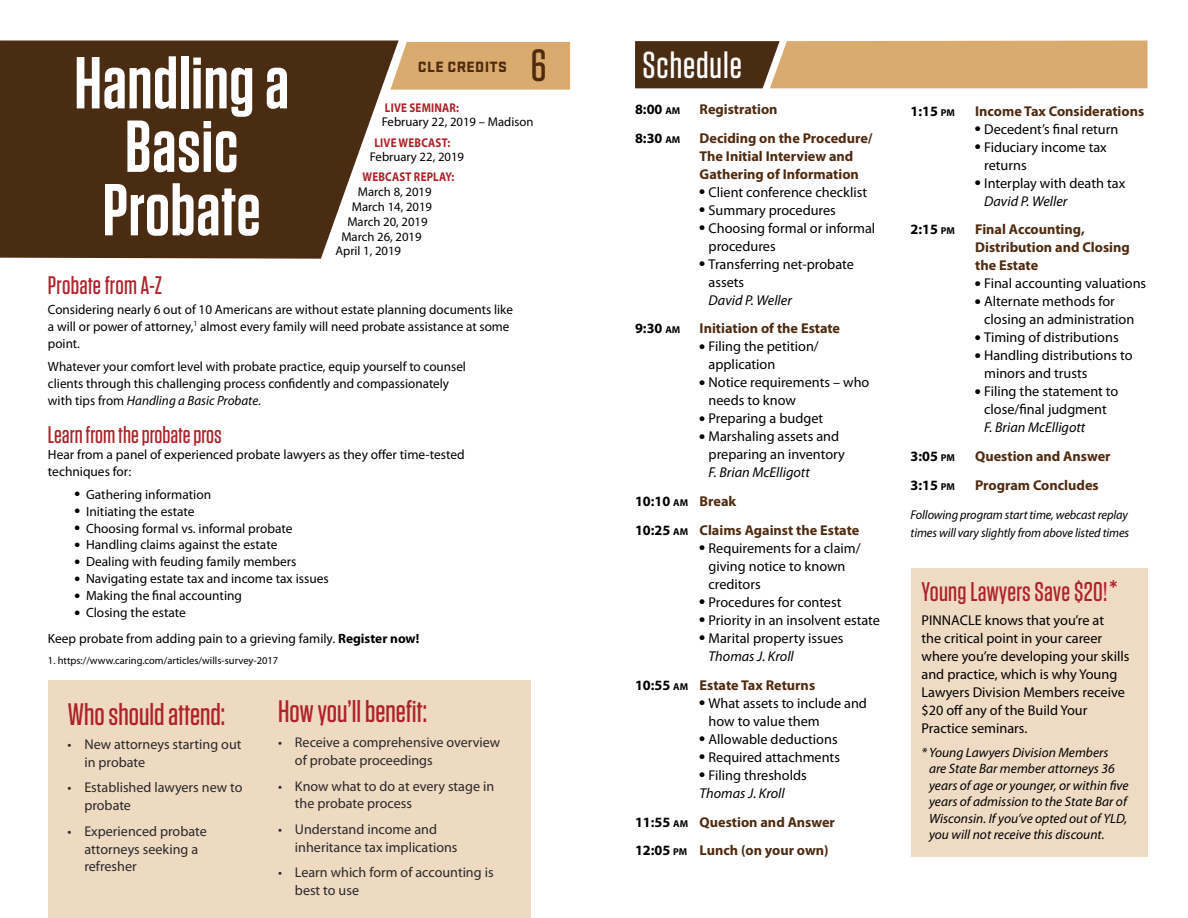
<style>
.page{position:relative;width:1188px;height:918px;background:#fff}
.page>*{position:absolute;margin:0;border:0;box-sizing:border-box;transform-origin:0 0}
.t1{font:600 73.35px/63.4px "Tungsten";letter-spacing:.01em;color:#fff;text-align:center}
.t2{font:500 45.15px "Tungsten";color:#4f2b10}
.t3{font:500 37.5px "Tungsten";letter-spacing:.025em;color:#fff}
.t4{font:500 31.05px "Tungsten";color:#ae222a}
.t5{font:500 27px "Tungsten";color:#ae222a}
.t6{font:500 25.35px "Tungsten";letter-spacing:.01em;color:#ae222a}
.t7{font:500 24px "Tungsten";color:#ae222a}
.t8{font:900 15.45px "Stratum 2";letter-spacing:.02em;color:#4f2b10}
.t9{font:14.25px/18px "Myriad Pro";color:#000}
.t10{font:700 14.25px/18px "Myriad Pro";color:#4f2b10}
.t11{font:700 14.25px "Myriad Pro";color:#000}
.t12{font:italic 14.25px "Myriad Pro";color:#000}
.t13{font:14.1px/17.7px "Myriad Pro";color:#292829}
.t14{font:italic 13.5px/16.5px "Myriad Pro";color:#000}
.t15{font:13.35px/17px "Myriad Pro";color:#000}
.t16{font:12.75px "Myriad Pro";color:#000}
.t17{font:italic 12.75px/18px "Myriad Pro";letter-spacing:-.01em;color:#000}
.t18{font:700 12.75px "Myriad Pro";letter-spacing:.02em;color:#ae222a;scale:.86 1}
.t19{font:10.5px "Myriad Pro";color:#000}
.s1{font-size:10.05px}
.s2{font-weight:400;font-style:italic;color:#000}
.s3{color:#000}
.s4{font-size:10.05px;color:#000}
.s5{font-style:italic}
.s6{font-weight:700}
</style>
<div class="page">
<div style="left:48px;top:681px;width:483px;height:237px;background:#eed9c1"></div>
<div style="left:400px;top:42px;width:170px;height:48px;background:#d9ab6f"></div>
<svg style="left:0;top:40px;width:400px;height:219px;background:#5d422b"></svg>
<svg style="left:635px;top:41px;width:512px;height:47px;background:#b38a58"></svg>
<div style="left:911px;top:568px;width:237px;height:288px;background:#efdbc4"></div>
<h2 class="t2" style="left:531px;top:38px;width:17px">6</h2>
<h1 class="t1" style="left:74px;top:50px;width:216px">Handling a<br>Basic<br>Probate</h1>
<h3 class="t3" style="left:643px;top:42px;width:101px">Schedule</h3>
<p class="t8" style="left:418px;top:55px;width:91px">CLE CREDITS</p>
<p class="t18" style="left:385px;top:99px;width:88px">LIVE SEMINAR:</p>
<p class="t16" style="left:382px;top:114px;width:153px">February 22, 2019 – Madison</p>
<p class="t18" style="left:374px;top:134px;width:90px">LIVE WEBCAST:</p>
<p class="t16" style="left:370px;top:148px;width:96px">February 22, 2019</p>
<p class="t18" style="left:362px;top:169px;width:109px">WEBCAST REPLAY:</p>
<p class="t16" style="left:358px;top:184px;width:75px">March 8, 2019</p>
<p class="t16" style="left:352px;top:199px;width:82px">March 14, 2019</p>
<p class="t16" style="left:347px;top:214px;width:82px">March 20, 2019</p>
<p class="t16" style="left:341px;top:228px;width:82px">March 26, 2019</p>
<p class="t16" style="left:335px;top:243px;width:67px">April 1, 2019</p>
<p class="t11" style="left:635px;top:100px;width:47px">8:00 <span class="s1">AM</span></p>
<p class="t10" style="left:700px;top:100px;width:80px">Registration</p>
<p class="t11" style="left:635px;top:128px;width:47px">8:30 <span class="s1">AM</span></p>
<p class="t10" style="left:700px;top:128px;width:175px">Deciding on the Procedure/<br>The Initial Interview and<br>Gathering of Information</p>
<p class="t9" style="left:700px;top:183px;width:169px">● Client conference checklist</p>
<p class="t9" style="left:700px;top:201px;width:138px">● Summary procedures</p>
<p class="t9" style="left:709px;top:219px;width:168px;text-indent:-9px">● Choosing formal or informal procedures</p>
<p class="t9" style="left:709px;top:255px;width:147px;text-indent:-9px">● Transferring net-probate assets</p>
<p class="t12" style="left:709px;top:291px;width:85px">David P. Weller</p>
<p class="t11" style="left:635px;top:319px;width:47px">9:30 <span class="s1">AM</span></p>
<p class="t10" style="left:700px;top:319px;width:142px">Initiation of the Estate</p>
<p class="t9" style="left:709px;top:337px;width:112px;text-indent:-9px">● Filing the petition/ application</p>
<p class="t9" style="left:709px;top:373px;width:162px;text-indent:-9px">● Notice requirements – who needs to know</p>
<p class="t9" style="left:700px;top:409px;width:125px">● Preparing a budget</p>
<p class="t9" style="left:709px;top:427px;width:138px;text-indent:-9px">● Marshaling assets and preparing an inventory</p>
<p class="t10" style="left:635px;top:458px;width:226px;line-height:28.8px;text-indent:74px"><span class="s2">F. Brian McElligott<br></span><span class="s3">10:10</span> <span class="s4">AM</span> Break<br><span class="s3">10:25</span> <span class="s4">AM</span> Claims Against the Estate</p>
<p class="t9" style="left:709px;top:539px;width:154px;text-indent:-9px">● Requirements for a claim/ giving notice to known creditors</p>
<p class="t9" style="left:700px;top:593px;width:143px">● Procedures for contest</p>
<p class="t9" style="left:700px;top:611px;width:182px">● Priority in an insolvent estate</p>
<p class="t9" style="left:709px;top:629px;width:136px;text-indent:-9px">● Marital property issues<br><span class="s5">Thomas J. Kroll</span></p>
<p class="t10" style="left:635px;top:676px;width:182px"><span class="s3">10:55</span> <span class="s4">AM</span> Estate Tax Returns</p>
<p class="t9" style="left:709px;top:694px;width:160px;text-indent:-9px">● What assets to include and how to value them</p>
<p class="t9" style="left:700px;top:730px;width:140px">● Allowable deductions</p>
<p class="t9" style="left:700px;top:748px;width:142px">● Required attachments</p>
<p class="t9" style="left:700px;top:766px;width:109px">● Filing thresholds<br><span class="s5">Thomas J. Kroll</span></p>
<p class="t10" style="left:635px;top:807px;width:201px;line-height:28.8px"><span class="s3">11:55</span> <span class="s4">AM</span> Question and Answer<br><span class="s3">12:05</span> <span class="s4">PM</span> Lunch (on your own)</p>
<h3 class="t6" style="left:48px;top:270px;width:116px">Probate from A-Z</h3>
<p class="t15" style="left:48px;top:301px;width:467px">Considering nearly 6 out of 10 Americans are without estate planning documents like a will or power of attorney,<sup>1</sup> almost every family will need probate assistance at some point.</p>
<p class="t15" style="left:48px;top:358px;width:420px">Whatever your comfort level with probate practice, equip yourself to counsel clients through this challenging process confidently and compassionately with tips from <span class="s5">Handling a Basic Probate</span>.</p>
<h3 class="t7" style="left:48px;top:419px;width:175px">Learn from the probate pros</h3>
<p class="t15" style="left:48px;top:446px;width:418px">Hear from a panel of experienced probate lawyers as they offer time-tested techniques for:</p>
<p class="t15" style="left:75px;top:485px;width:138px">● Gathering information</p>
<p class="t15" style="left:75px;top:502px;width:121px">● Initiating the estate</p>
<p class="t15" style="left:75px;top:519px;width:219px">● Choosing formal vs. informal probate</p>
<p class="t15" style="left:75px;top:536px;width:204px">● Handling claims against the estate</p>
<p class="t15" style="left:75px;top:553px;width:223px">● Dealing with feuding family members</p>
<p class="t15" style="left:75px;top:570px;width:256px">● Navigating estate tax and income tax issues</p>
<p class="t15" style="left:75px;top:587px;width:169px">● Making the final accounting</p>
<p class="t15" style="left:48px;top:599px;width:373px;line-height:26.1px;text-indent:27px">● Closing the estate<br>Keep probate from adding pain to a grieving family. <span class="s6">Register now!</span></p>
<p class="t19" style="left:48px;top:654px;width:232px">1. https://www.caring.com/articles/wills-survey-2017</p>
<h3 class="t4" style="left:278px;top:693px;width:151px">How you’ll benefit:</h3>
<p class="t13" style="left:295px;top:733px;width:207px;text-indent:-17px">• Receive a comprehensive overview of probate proceedings</p>
<p class="t13" style="left:295px;top:777px;width:201px;text-indent:-17px">• Know what to do at every stage in the probate process</p>
<p class="t13" style="left:295px;top:820px;width:164px;text-indent:-17px">• Understand income and inheritance tax implications</p>
<p class="t13" style="left:295px;top:864px;width:200px;text-indent:-17px">• Learn which form of accounting is best to use</p>
<h3 class="t4" style="left:67px;top:695px;width:159px">Who should attend:</h3>
<p class="t13" style="left:84px;top:735px;width:159px;text-indent:-17px">• New attorneys starting out in probate</p>
<p class="t13" style="left:84px;top:779px;width:160px;text-indent:-17px">• Established lawyers new to probate</p>
<p class="t13" style="left:84px;top:822px;width:124px;text-indent:-17px">• Experienced probate attorneys seeking a refresher</p>
<p class="t11" style="left:911px;top:101px;width:46px">1:15 <span class="s1">PM</span></p>
<p class="t10" style="left:975px;top:101px;width:171px">Income Tax Considerations</p>
<p class="t9" style="left:975px;top:120px;width:145px">● Decedent’s final return</p>
<p class="t9" style="left:984px;top:138px;width:124px;text-indent:-9px">● Fiduciary income tax returns</p>
<p class="t9" style="left:984px;top:174px;width:143px;text-indent:-9px">● Interplay with death tax<br><span class="s5">David P. Weller</span></p>
<p class="t11" style="left:911px;top:220px;width:46px">2:15 <span class="s1">PM</span></p>
<p class="t10" style="left:975px;top:220px;width:156px">Final Accounting,<br>Distribution and Closing the Estate</p>
<p class="t9" style="left:975px;top:274px;width:173px">● Final accounting valuations</p>
<p class="t9" style="left:984px;top:292px;width:152px;text-indent:-9px">● Alternate methods for closing an administration</p>
<p class="t9" style="left:975px;top:328px;width:145px">● Timing of distributions</p>
<p class="t9" style="left:984px;top:346px;width:150px;text-indent:-9px">● Handling distributions to minors and trusts</p>
<p class="t9" style="left:975px;top:382px;width:145px;text-align:center">● Filing the statement to close/final judgment</p>
<p class="t12" style="left:984px;top:419px;width:103px">F. Brian McElligott</p>
<p class="t11" style="left:911px;top:447px;width:46px">3:05 <span class="s1">PM</span></p>
<p class="t10" style="left:975px;top:447px;width:137px">Question and Answer</p>
<p class="t11" style="left:911px;top:476px;width:46px">3:15 <span class="s1">PM</span></p>
<p class="t10" style="left:975px;top:476px;width:125px">Program Concludes</p>
<p class="t17" style="left:911px;top:505px;width:220px">Following program start time, webcast replay times will vary slightly from above listed times</p>
<h3 class="t5" style="left:922px;top:575px;width:197px">Young Lawyers Save $20!*</h3>
<p class="t9" style="left:922px;top:611px;width:209px">PINNACLE knows that you’re at<br>the critical point in your career where you’re developing your skills and practice, which is why Young<br>Lawyers Division Members receive $20 off any of the Build Your<br>Practice seminars.</p>
<p class="t14" style="left:929px;top:744px;width:201px;text-indent:-8px">* Young Lawyers Division Members are State Bar member attorneys 36 years of age or younger, or within five years of admission to the State Bar of Wisconsin. If you’ve opted out of YLD, you will not receive this discount.</p>
</div>
